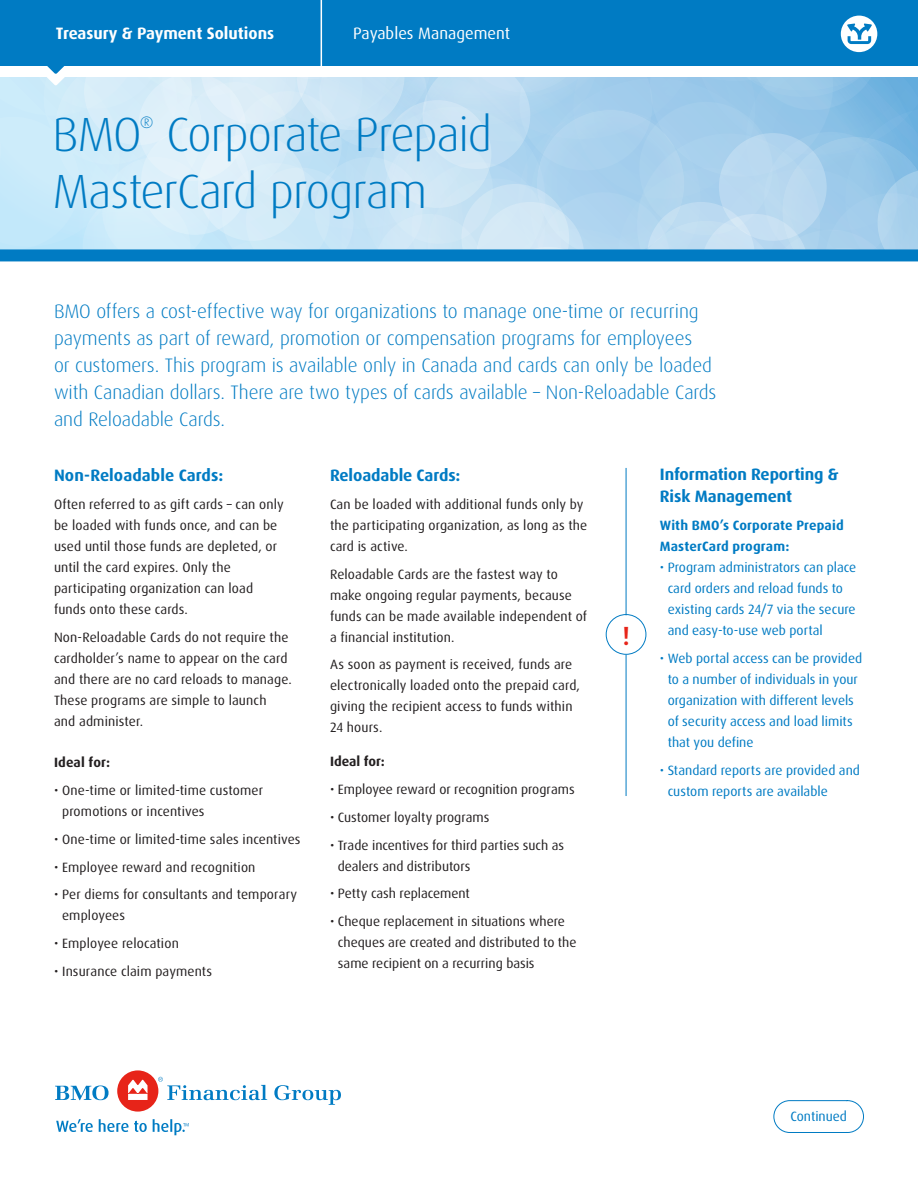
<style>
.page{position:relative;width:918px;height:1188px;background:#fff}
.page>*{position:absolute;margin:0;border:0;box-sizing:border-box;transform-origin:0 0}
.t1{font:300 48px/57px "Dax";letter-spacing:-.02em;color:#007bc3}
.Brochure_Cover_Subhe{font:500 26.25px "Dax Pro";color:#e72419}
.Intro_Para_11_15_Lig{font:300 19.5px/27px "Dax Pro";letter-spacing:-.005em;color:#007bc3}
.t2{font:300 16.65px "Dax";color:#007bc3}
.Body_Copy{font:700 16.5px/22.5px "Dax Pro";letter-spacing:-.005em;color:#007bc3}
.t3{font:700 16.5px "Dax";color:#fff}
.t4{font:16.5px "Dax";color:#fff}
.Body_Copy-2{font:13.5px/21px "Dax Pro";letter-spacing:.01em;color:#231f20}
.Body_Copy-3{font:13.5px/21px "Dax Pro";color:#007bc3}
.Body_Copy-4{font:700 13.5px/21px "Dax Pro";letter-spacing:.01em;color:#007bc3}
.Body_Copy-5{font:700 13.5px "Dax Pro";letter-spacing:.005em;color:#231f20}
</style>
<div class="page">
<div style="left:0;top:249px;width:918px;height:12px;background:#007bc3"></div>
<svg style="left:0;top:65px;width:918px;height:184px;background:#c0dff3"></svg>
<svg style="left:773px;top:1100px;width:91px;height:33px"></svg>
<div style="left:606px;top:614px;width:40px;height:41px;border:1px solid #007bc3;border-radius:50%"></div>
<hr style="left:626px;top:468px;width:1px;height:147px;background:#007bc3">
<hr style="left:626px;top:655px;width:1px;height:141px;background:#007bc3">
<svg style="left:55px;top:1085px;width:54px;height:15px"></svg>
<div style="left:117px;top:1070px;width:41px;height:42px;background:#e72419;border-radius:50%"></div>
<svg style="left:128px;top:1080px;width:20px;height:20px"></svg>
<svg style="left:158px;top:1077px;width:109px;height:23px"></svg>
<svg style="left:274px;top:1085px;width:67px;height:20px"></svg>
<svg style="left:56px;top:1119px;width:37px;height:13px"></svg>
<svg style="left:99px;top:1119px;width:48px;height:13px"></svg>
<svg style="left:153px;top:1119px;width:36px;height:16px"></svg>
<div style="left:0;top:0;width:918px;height:65px;background:#007bc3"></div>
<hr style="left:321px;top:0;width:1px;height:73px;background:#fff">
<svg style="left:841px;top:16px;width:36px;height:36px"></svg>
<p class="t3" style="left:56px;top:24px;width:220px">Treasury &amp; Payment Solutions</p>
<p class="t4" style="left:353px;top:24px;width:158px">Payables Management</p>
<p class="t1" style="left:52px;top:107px;width:441px;text-indent:114px">Corporate Prepaid<br>MasterCard program</p>
<p class="t1" style="left:52px;top:107px;width:91px">BMO</p>
<p class="t2" style="left:140px;top:113px;width:15px">®</p>
<p class="Intro_Para_11_15_Lig" style="left:54px;top:297px;width:664px">BMO offers a cost-effective way for organizations to manage one-time or recurring payments as part of reward, promotion or compensation programs for employees<br>or customers. This program is available only in Canada and cards can only be loaded with Canadian dollars. There are two types of cards available – Non-Reloadable Cards and Reloadable Cards.</p>
<p class="Body_Copy" style="left:54px;top:464px;width:171px">Non-Reloadable Cards:</p>
<p class="Body_Copy-2" style="left:54px;top:494px;width:231px">Often referred to as gift cards – can only be loaded with funds once, and can be used until those funds are depleted, or until the card expires. Only the participating organization can load funds onto these cards.</p>
<p class="Body_Copy-2" style="left:54px;top:626px;width:239px">Non-Reloadable Cards do not require the cardholder’s name to appear on the card and there are no card reloads to manage.<br>These programs are simple to launch<br>and administer.</p>
<p class="Body_Copy-5" style="left:54px;top:754px;width:58px">Ideal for:</p>
<p class="Body_Copy-2" style="left:62px;top:780px;width:203px;text-indent:-8px">• One-time or limited-time customer promotions or incentives</p>
<p class="Body_Copy-2" style="left:54px;top:829px;width:248px">• One-time or limited-time sales incentives</p>
<p class="Body_Copy-2" style="left:54px;top:856px;width:203px">• Employee reward and recognition</p>
<p class="Body_Copy-2" style="left:62px;top:884px;width:237px;text-indent:-8px">• Per diems for consultants and temporary employees</p>
<p class="Body_Copy-2" style="left:54px;top:933px;width:126px">• Employee relocation</p>
<p class="Body_Copy-2" style="left:54px;top:961px;width:160px">• Insurance claim payments</p>
<p class="Body_Copy" style="left:330px;top:464px;width:132px">Reloadable Cards:</p>
<p class="Body_Copy-2" style="left:330px;top:494px;width:259px">Can be loaded with additional funds only by the participating organization, as long as the card is active.</p>
<p class="Body_Copy-2" style="left:330px;top:563px;width:259px">Reloadable Cards are the fastest way to make ongoing regular payments, because funds can be made available independent of a financial institution.</p>
<p class="Body_Copy-2" style="left:330px;top:654px;width:252px">As soon as payment is received, funds are electronically loaded onto the prepaid card, giving the recipient access to funds within 24 hours.</p>
<p class="Body_Copy-5" style="left:330px;top:753px;width:56px">Ideal for:</p>
<p class="Body_Copy-2" style="left:330px;top:779px;width:246px">• Employee reward or recognition programs</p>
<p class="Body_Copy-2" style="left:330px;top:807px;width:161px">• Customer loyalty programs</p>
<p class="Body_Copy-2" style="left:338px;top:835px;width:228px;text-indent:-8px">• Trade incentives for third parties such as dealers and distributors</p>
<p class="Body_Copy-2" style="left:330px;top:883px;width:141px">• Petty cash replacement</p>
<p class="Body_Copy-2" style="left:338px;top:911px;width:240px;text-indent:-8px">• Cheque replacement in situations where cheques are created and distributed to the same recipient on a recurring basis</p>
<p class="Brochure_Cover_Subhe" style="left:622px;top:619px;width:9px">!</p>
<p class="Body_Copy" style="left:660px;top:463px;width:180px">Information Reporting &amp;<br>Risk Management</p>
<p class="Body_Copy-4" style="left:660px;top:515px;width:185px">With BMO’s Corporate Prepaid<br>MasterCard program:</p>
<p class="Body_Copy-3" style="left:668px;top:557px;width:190px;text-indent:-8px">• Program administrators can place card orders and reload funds to existing cards 24/7 via the secure and easy-to-use web portal</p>
<p class="Body_Copy-3" style="left:668px;top:648px;width:196px;text-indent:-8px">• Web portal access can be provided to a number of individuals in your organization with different levels of security access and load limits that you define</p>
<p class="Body_Copy-3" style="left:668px;top:760px;width:194px;text-indent:-8px">• Standard reports are provided and custom reports are available</p>
<p class="Body_Copy-3" style="left:790px;top:1106px;width:58px">Continued</p>
</div>
